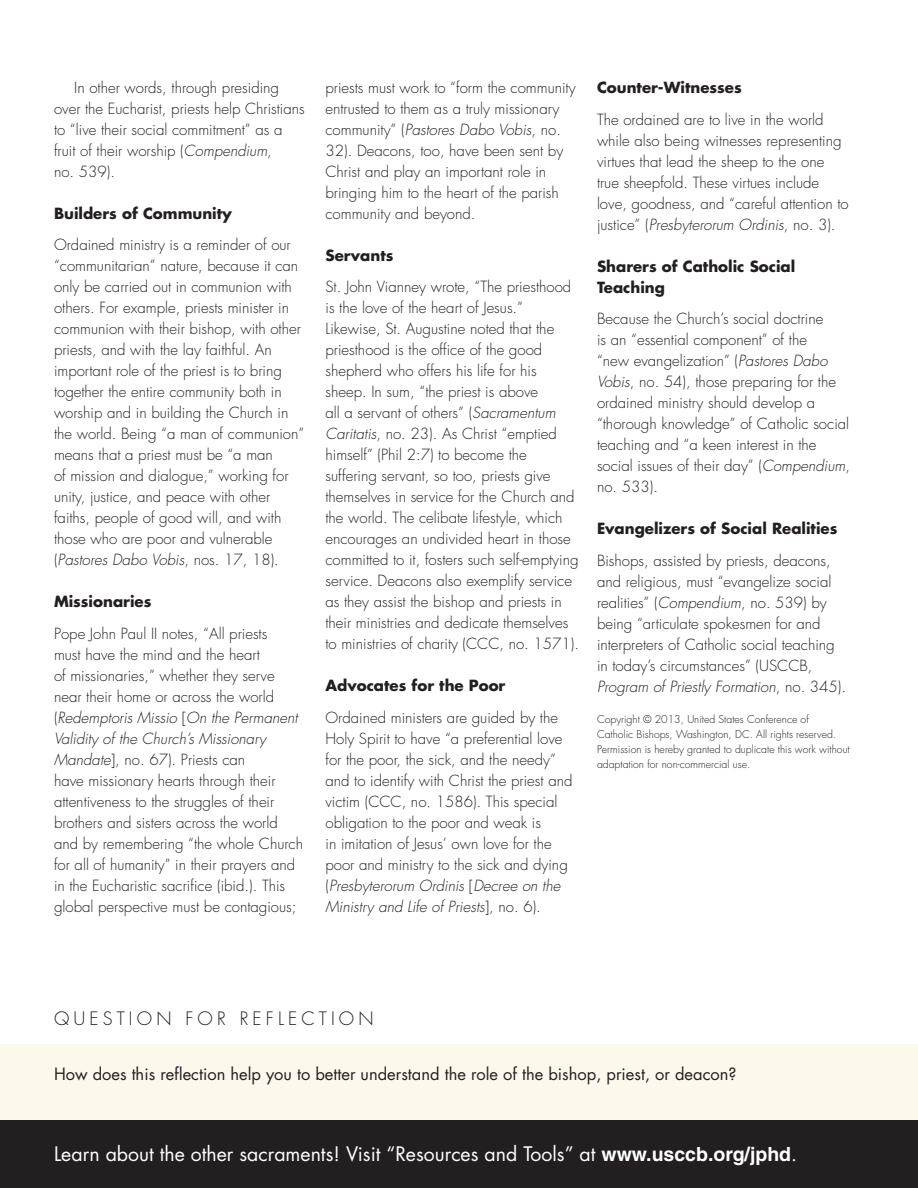
<style>
.page{position:relative;width:918px;height:1188px;background:#fff}
.page>*{position:absolute;margin:0;border:0;box-sizing:border-box;transform-origin:0 0}
.Epi{font:19.5px "Futura";color:#fff}
.t1{font:300 18px "Futura";letter-spacing:.23em;color:#231f20}
.ParaFirst{font:16.5px "Futura";color:#231f20}
.ParaFirst-2{font:300 15px/21px "Futura";color:#231f20}
.Para{font:300 15px/21px "Futura";color:#231f20}
.t2{font:700 15px/21px "Futura";color:#231f20}
.Epi-2{font:300 10.5px/15px "Futura";color:#231f20}
.s1{font-style:italic}
.s2{font-family:"Helvetica";font-weight:700}
</style>
<div class="page">
<div style="left:0;top:1044px;width:918px;height:144px;background:#fcf8ec"></div>
<div style="left:0;top:1120px;width:918px;height:68px;background:#231f20"></div>
<p class="Para" style="left:54px;top:77px;width:252px;text-indent:20px">In other words, through presiding over the Eucharist, priests help Christians to “live their social commitment” as a fruit of their worship (<span class="s1">Compendium</span>,<br>no. 539).</p>
<h3 class="t2" style="left:54px;top:202px;width:180px">Builders of Community</h3>
<p class="ParaFirst-2" style="left:54px;top:234px;width:252px">Ordained ministry is a reminder of our “communitarian” nature, because it can only be carried out in communion with others. For example, priests minister in communion with their bishop, with other priests, and with the lay faithful. An important role of the priest is to bring together the entire community both in worship and in building the Church in the world. Being “a man of communion” means that a priest must be “a man<br>of mission and dialogue,” working for unity, justice, and peace with other faiths, people of good will, and with those who are poor and vulnerable (<span class="s1">Pastores Dabo Vobis</span>, nos. 17, 18).</p>
<h3 class="t2" style="left:54px;top:590px;width:99px">Missionaries</h3>
<p class="ParaFirst-2" style="left:54px;top:623px;width:251px">Pope John Paul II notes, “All priests<br>must have the mind and the heart<br>of missionaries,” whether they serve near their home or across the world (<span class="s1">Redemptoris Missio</span> [<span class="s1">On the Permanent Validity of the Church’s Missionary Mandate</span>], no. 67). Priests can<br>have missionary hearts through their attentiveness to the struggles of their brothers and sisters across the world and by remembering “the whole Church for all of humanity” in their prayers and in the Eucharistic sacrifice (ibid.). This global perspective must be contagious;</p>
<p class="ParaFirst-2" style="left:326px;top:77px;width:252px">priests must work to “form the community entrusted to them as a truly missionary community” (<span class="s1">Pastores Dabo Vobis</span>, no.<br>32). Deacons, too, have been sent by Christ and play an important role in bringing him to the heart of the parish community and beyond.</p>
<h3 class="t2" style="left:326px;top:244px;width:70px">Servants</h3>
<p class="ParaFirst-2" style="left:326px;top:276px;width:255px">St. John Vianney wrote, “The priesthood is the love of the heart of Jesus.” Likewise, St. Augustine noted that the priesthood is the office of the good shepherd who offers his life for his sheep. In sum, “the priest is above<br>all a servant of others” (<span class="s1">Sacramentum Caritatis</span>, no. 23). As Christ “emptied himself” (Phil 2:7) to become the suffering servant, so too, priests give themselves in service for the Church and the world. The celibate lifestyle, which encourages an undivided heart in those committed to it, fosters such self-emptying service. Deacons also exemplify service as they assist the bishop and priests in their ministries and dedicate themselves to ministries of charity (CCC, no. 1571).</p>
<h3 class="t2" style="left:326px;top:674px;width:181px">Advocates for the Poor</h3>
<p class="ParaFirst-2" style="left:326px;top:707px;width:249px">Ordained ministers are guided by the Holy Spirit to have “a preferential love for the poor, the sick, and the needy” and to identify with Christ the priest and victim (CCC, no. 1586). This special obligation to the poor and weak is<br>in imitation of Jesus’ own love for the poor and ministry to the sick and dying (<span class="s1">Presbyterorum Ordinis</span> [<span class="s1">Decree on the Ministry and Life of Priests</span>], no. 6).</p>
<h3 class="t2" style="left:597px;top:76px;width:146px">Counter-Witnesses</h3>
<p class="ParaFirst-2" style="left:597px;top:109px;width:253px">The ordained are to live in the world while also being witnesses representing virtues that lead the sheep to the one true sheepfold. These virtues include love, goodness, and “careful attention to justice” (<span class="s1">Presbyterorum Ordinis</span>, no. 3).</p>
<h3 class="t2" style="left:597px;top:255px;width:200px">Sharers of Catholic Social<br>Teaching</h3>
<p class="ParaFirst-2" style="left:597px;top:308px;width:255px">Because the Church’s social doctrine<br>is an “essential component” of the<br>“new evangelization” (<span class="s1">Pastores Dabo Vobis</span>, no. 54), those preparing for the ordained ministry should develop a “thorough knowledge” of Catholic social teaching and “a keen interest in the social issues of their day” (<span class="s1">Compendium</span>, no. 533).</p>
<h3 class="t2" style="left:597px;top:517px;width:242px">Evangelizers of Social Realities</h3>
<p class="ParaFirst-2" style="left:597px;top:550px;width:251px">Bishops, assisted by priests, deacons, and religious, must “evangelize social realities” (<span class="s1">Compendium</span>, no. 539) by being “articulate spokesmen for and interpreters of Catholic social teaching in today’s circumstances” (USCCB<span class="s1">, Program of Priestly Formation</span>, no. 345).</p>
<p class="Epi-2" style="left:597px;top:712px;width:254px">Copyright © 2013, United States Conference of<br>Catholic Bishops, Washington, DC. All rights reserved.<br>Permission is hereby granted to duplicate this work without adaptation for non-commercial use.</p>
<h1 class="t1" style="left:54px;top:1006px;width:321px">QUESTION FOR REFLECTION</h1>
<p class="ParaFirst" style="left:54px;top:1063px;width:684px">How does this reflection help you to better understand the role of the bishop, priest, or deacon?</p>
<p class="Epi" style="left:54px;top:1140px;width:745px">Learn about the other sacraments! Visit “Resources and Tools” at <span class="s2">www.usccb.org/jphd</span>.</p>
</div>
